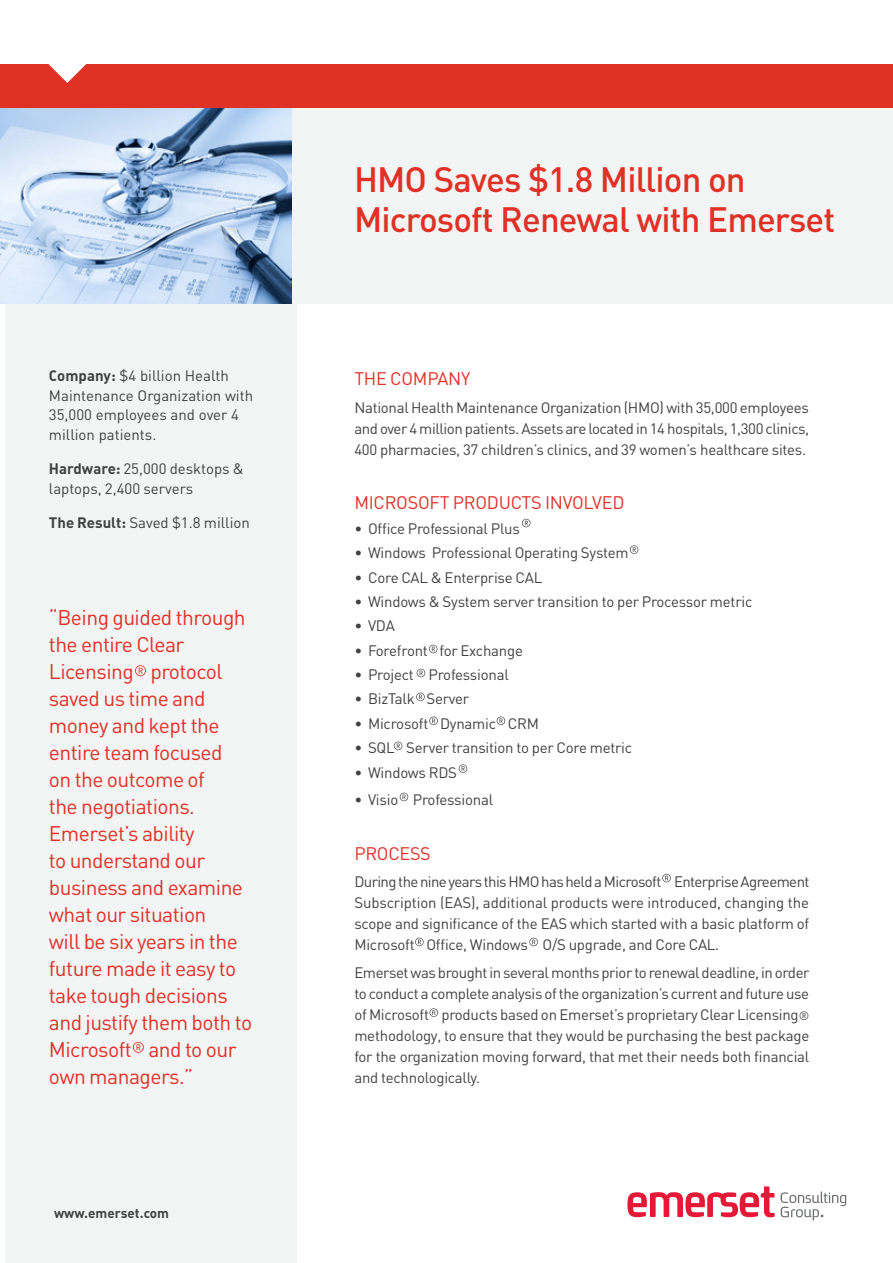
<style>
.page{position:relative;width:893px;height:1263px;background:#fff}
.page>*{position:absolute;margin:0;border:0;box-sizing:border-box;transform-origin:0 0}
.t1{font:500 34.8px/39.5px "DIN";letter-spacing:-.025em;color:#e03127}
.t2{font:21px/27px "DIN";letter-spacing:-.025em;color:#e03127}
.t3{font:18px "DIN";letter-spacing:-.015em;color:#e03127}
.t4{font:15px/21px "DIN";letter-spacing:-.015em;color:#414142;text-align:justify}
.t5{font:13.5px "DIN Bold Alternate";color:#414142}
.s1{font-family:"DIN Bold Alternate"}
.s2{font-size:12px}
</style>
<div class="page">
<div style="left:0;top:108px;width:893px;height:196px;background:#f3f4f4"></div>
<div style="left:5px;top:304px;width:291px;height:959px;background:#f3f4f4"></div>
<div style="left:0;top:64px;width:893px;height:43px;background:#e03127"></div>
<svg style="left:48px;top:64px;width:38px;height:19px"></svg>
<img style="left:0;top:108px;width:292px;height:195px">
<svg style="left:627px;top:1186px;width:219px;height:34px"></svg>
<svg style="left:522px;top:519px;width:8px;height:8px"></svg>
<svg style="left:630px;top:545px;width:8px;height:9px"></svg>
<svg style="left:429px;top:645px;width:8px;height:8px"></svg>
<svg style="left:417px;top:669px;width:8px;height:8px"></svg>
<svg style="left:416px;top:693px;width:9px;height:8px"></svg>
<svg style="left:429px;top:716px;width:9px;height:9px"></svg>
<svg style="left:497px;top:716px;width:8px;height:9px"></svg>
<svg style="left:394px;top:742px;width:8px;height:8px"></svg>
<svg style="left:459px;top:764px;width:8px;height:9px"></svg>
<svg style="left:400px;top:793px;width:8px;height:8px"></svg>
<svg style="left:662px;top:874px;width:9px;height:8px"></svg>
<svg style="left:415px;top:938px;width:9px;height:8px"></svg>
<svg style="left:529px;top:938px;width:9px;height:8px"></svg>
<svg style="left:429px;top:1008px;width:9px;height:9px"></svg>
<svg style="left:135px;top:665px;width:11px;height:11px"></svg>
<svg style="left:133px;top:1042px;width:11px;height:11px"></svg>
<p class="t4" style="left:49px;top:365px;width:206px;line-height:19.6px;text-align:left"><span class="s1">Company:</span> $4 billion Health<br>Maintenance Organization with<br>35,000 employees and over 4 million patients.</p>
<p class="t4" style="left:49px;top:459px;width:197px;line-height:19.6px"><span class="s1">Hardware:</span> 25,000 desktops &amp; laptops, 2,400 servers</p>
<p class="t4" style="left:49px;top:512px;width:202px"><span class="s1">The Result:</span> Saved $1.8 million</p>
<p class="t2" style="left:49px;top:604px;width:205px">“Being guided through the entire Clear<br>Licensing protocol saved us time and money and kept the entire team focused<br>on the outcome of<br>the negotiations.<br>Emerset’s ability<br>to understand our business and examine what our situation<br>will be six years in the future made it easy to take tough decisions and justify them both to<br>Microsoft and to our own managers.”</p>
<p class="t5" style="left:54px;top:1204px;width:117px">www.emerset.com</p>
<h1 class="t1" style="left:354px;top:159px;width:483px">HMO Saves $1.8 Million on<br>Microsoft Renewal with Emerset</h1>
<p class="t3" style="left:354px;top:368px;width:118px">THE COMPANY</p>
<p class="t4" style="left:354px;top:396px;width:456px">National Health Maintenance Organization (HMO) with 35,000 employees and over 4 million patients. Assets are located in 14 hospitals, 1,300 clinics, 400 pharmacies, 37 children’s clinics, and 39 women’s healthcare sites.</p>
<p class="t3" style="left:354px;top:492px;width:272px">MICROSOFT PRODUCTS INVOLVED</p>
<p class="t4" style="left:354px;top:518px;width:167px">• Office Professional Plus</p>
<p class="t4" style="left:354px;top:542px;width:276px">• Windows Professional Operating System</p>
<p class="t4" style="left:354px;top:566px;width:189px">• Core CAL &amp; Enterprise CAL</p>
<p class="t4" style="left:354px;top:591px;width:399px">• Windows &amp; System server transition to per Processor metric</p>
<p class="t4" style="left:354px;top:615px;width:42px">• VDA</p>
<p class="t4" style="left:354px;top:639px;width:170px">• Forefront for Exchange</p>
<p class="t4" style="left:354px;top:664px;width:156px">• Project Professional</p>
<p class="t4" style="left:354px;top:688px;width:116px">• BizTalk Server</p>
<p class="t4" style="left:354px;top:713px;width:186px">• Microsoft Dynamic CRM</p>
<p class="t4" style="left:354px;top:737px;width:279px">• SQL Server transition to per Core metric</p>
<p class="t4" style="left:354px;top:761px;width:104px">• Windows RDS</p>
<p class="t4" style="left:354px;top:789px;width:140px">• Visio Professional</p>
<p class="t3" style="left:354px;top:842px;width:78px">PROCESS</p>
<p class="t4" style="left:354px;top:871px;width:457px">During the nine years this HMO has held a Microsoft Enterprise Agreement Subscription (EAS), additional products were introduced, changing the scope and significance of the EAS which started with a basic platform of Microsoft Office, Windows O/S upgrade, and Core CAL.</p>
<p class="t4" style="left:354px;top:961px;width:457px">Emerset was brought in several months prior to renewal deadline, in order to conduct a complete analysis of the organization’s current and future use of Microsoft products based on Emerset’s proprietary Clear Licensing<span class="s2">® </span>methodology, to ensure that they would be purchasing the best package for the organization moving forward, that met their needs both financial and technologically.</p>
</div>
